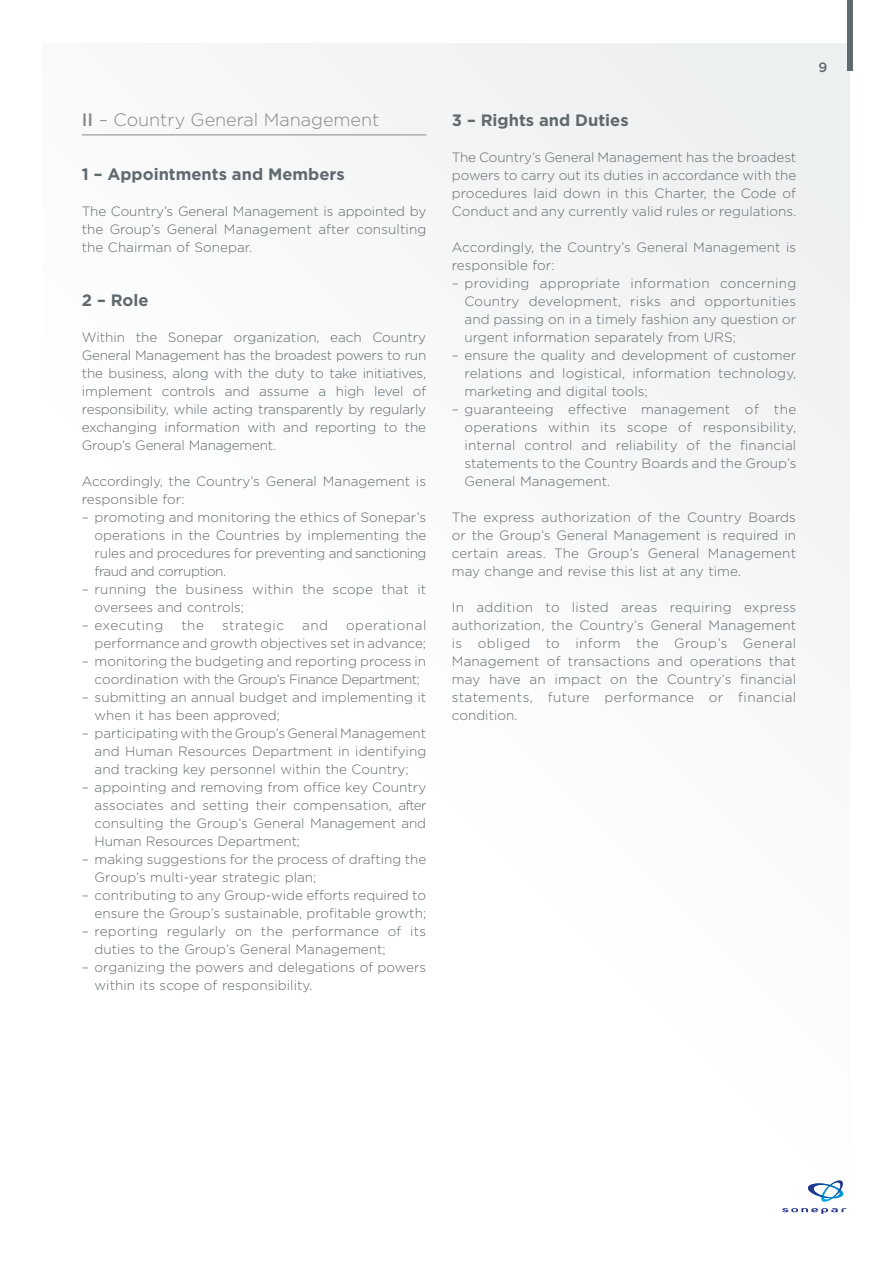
<style>
.page{position:relative;width:893px;height:1263px;background:#fff}
.page>*{position:absolute;margin:0;border:0;box-sizing:border-box;transform-origin:0 0}
.t1{font:300 18px "Gotham HTF";color:#878787}
.t2{font:700 16.5px "Gotham HTF";color:#60696e}
.t3{font:300 13.5px/18px "Gotham HTF";letter-spacing:.005em;color:#60696e;text-align:justify}
.t4{font:300 13.5px "Gotham HTF";letter-spacing:.04em;color:#60696e}
.t5{font:300 13.5px "Gotham HTF";letter-spacing:.035em;color:#60696e}
.t6{font:500 13.5px "Gotham HTF";color:#60696e}
.s1{font-weight:500}
</style>
<div class="page">
<div style="left:43px;top:43px;width:807px;height:1177px;background:#fbfcfc"></div>
<div style="left:847px;top:0;width:5px;height:71px;background:#60696e"></div>
<hr style="left:82px;top:135px;width:344px;height:1px;background:#878787">
<svg style="left:782px;top:1180px;width:65px;height:34px"></svg>
<h1 class="t1" style="left:82px;top:110px;width:299px"><span class="s1">II</span> – Country General Management</h1>
<p class="t2" style="left:82px;top:165px;width:264px">1 – Appointments and Members</p>
<p class="t3" style="left:82px;top:202px;width:346px">The Country’s General Management is appointed by the Group’s General Management after consulting the Chairman of Sonepar.</p>
<p class="t2" style="left:82px;top:291px;width:68px">2 – Role</p>
<p class="t3" style="left:82px;top:328px;width:346px">Within the Sonepar organization, each Country General Management has the broadest powers to run the business, along with the duty to take initiatives, implement controls and assume a high level of responsibility, while acting transparently by regularly exchanging information with and reporting to the Group’s General Management.</p>
<p class="t3" style="left:82px;top:472px;width:346px">Accordingly, the Country’s General Management is responsible for:</p>
<p class="t3" style="left:95px;top:508px;width:333px;text-indent:-13px">– promoting and monitoring the ethics of Sonepar’s operations in the Countries by implementing the rules and procedures for preventing and sanctioning fraud and corruption.</p>
<p class="t3" style="left:95px;top:580px;width:333px;text-indent:-13px">– running the business within the scope that it oversees and controls;</p>
<p class="t4" style="left:82px;top:618px;width:83px">– executing</p>
<p class="t3" style="left:181px;top:616px;width:24px">the</p>
<p class="t5" style="left:222px;top:618px;width:63px">strategic</p>
<p class="t3" style="left:302px;top:616px;width:27px">and</p>
<p class="t3" style="left:95px;top:616px;width:333px;text-align:right">operational<br>performance and growth objectives set in advance;</p>
<p class="t3" style="left:82px;top:652px;width:346px;text-align:center">– monitoring the budgeting and reporting process in coordination with the Group’s Finance Department;</p>
<p class="t3" style="left:95px;top:688px;width:333px;text-indent:-13px">– submitting an annual budget and implementing it when it has been approved;</p>
<p class="t3" style="left:95px;top:724px;width:333px;text-indent:-13px">– participating with the Group’s General Management and Human Resources Department in identifying and tracking key personnel within the Country;</p>
<p class="t3" style="left:95px;top:778px;width:333px;text-indent:-13px">– appointing and removing from office key Country associates and setting their compensation, after consulting the Group’s General Management and Human Resources Department;</p>
<p class="t3" style="left:95px;top:850px;width:333px;text-indent:-13px">– making suggestions for the process of drafting the<br>Group’s multi-year strategic plan;</p>
<p class="t3" style="left:82px;top:886px;width:346px;text-align:right">– contributing to any Group-wide efforts required to ensure the Group’s sustainable, profitable growth;</p>
<p class="t3" style="left:95px;top:922px;width:333px;text-indent:-13px">– reporting regularly on the performance of its duties to the Group’s General Management;</p>
<p class="t3" style="left:95px;top:958px;width:333px;text-indent:-13px">– organizing the powers and delegations of powers within its scope of responsibility.</p>
<p class="t2" style="left:452px;top:111px;width:178px">3 – Rights and Duties</p>
<p class="t3" style="left:452px;top:148px;width:346px">The Country’s General Management has the broadest powers to carry out its duties in accordance with the procedures laid down in this Charter, the Code of Conduct and any currently valid rules or regulations.</p>
<p class="t3" style="left:452px;top:238px;width:346px">Accordingly, the Country’s General Management is responsible for:</p>
<p class="t3" style="left:465px;top:274px;width:333px;text-indent:-13px">– providing appropriate information concerning Country development, risks and opportunities and passing on in a timely fashion any question or urgent information separately from URS;</p>
<p class="t3" style="left:465px;top:346px;width:333px;text-indent:-13px">– ensure the quality and development of customer relations and logistical, information technology, marketing and digital tools;</p>
<p class="t3" style="left:465px;top:400px;width:333px;text-indent:-13px">– guaranteeing effective management of the operations within its scope of responsibility, internal control and reliability of the financial statements to the Country Boards and the Group’s General Management.</p>
<p class="t3" style="left:452px;top:508px;width:346px">The express authorization of the Country Boards or the Group’s General Management is required in certain areas. The Group’s General Management may change and revise this list at any time.</p>
<p class="t3" style="left:452px;top:598px;width:346px">In addition to listed areas requiring express authorization, the Country’s General Management is obliged to inform the Group’s General Management of transactions and operations that may have an impact on the Country’s financial statements, future performance or financial condition.</p>
<p class="t6" style="left:818px;top:59px;width:10px">9</p>
</div>
